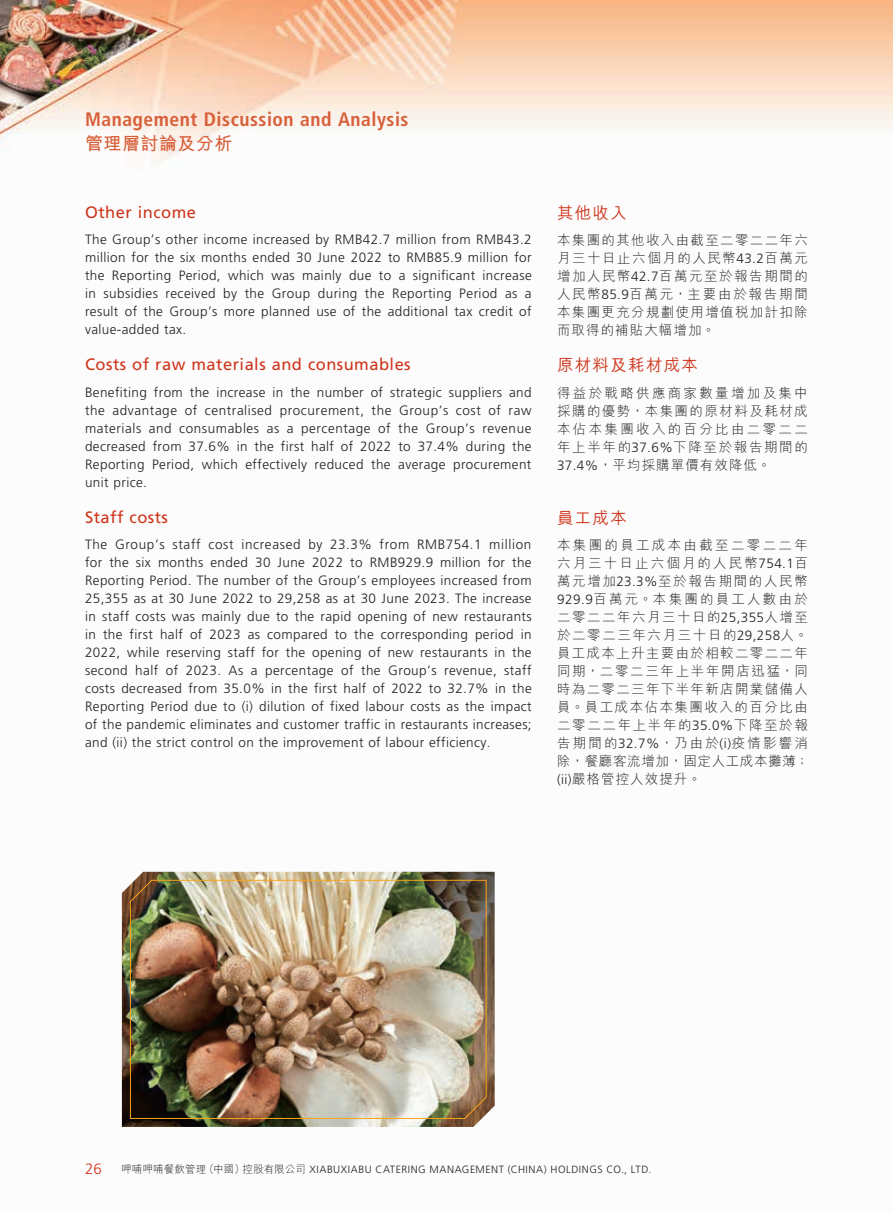
<style>
.page{position:relative;width:893px;height:1212px;background:#fff}
.page>*{position:absolute;margin:0;border:0;box-sizing:border-box;transform-origin:0 0}
.t1{font:700 condensed 19.5px "Frutiger LT Std";letter-spacing:.025em;color:#d75f39}
.t2{font:700 18px "M Hei HK";letter-spacing:.03em;color:#d75f39}
.t3{font:16.5px "Frutiger LT Std";letter-spacing:.03em;color:#cf351c}
.t4{font:500 16.5px "M Hei HK";letter-spacing:.08em;color:#cf351c}
.t5{font:300 15px "Frutiger LT Std";color:#cf351c}
.t6{font:300 13.5px/18px "Frutiger LT Std";letter-spacing:.03em;color:#231f20;text-align:justify}
.t7{font:300 13.5px/18px "M Hei HK";letter-spacing:.115em;color:#231f20;text-align:justify}
.t8{font:300 10.5px "Frutiger LT Std";letter-spacing:.055em;color:#231f20}
.s1{font-family:"Frutiger LT Std"}
.s2{font-family:"M Hei HK"}
</style>
<div class="page">
<img style="left:0;top:0;width:893px;height:1127px">
<img style="left:122px;top:872px;width:373px;height:255px">
<img style="left:130px;top:879px;width:357px;height:240px">
<h1 class="t1" style="left:85px;top:108px;width:325px">Management Discussion and Analysis</h1>
<h2 class="t2" style="left:85px;top:130px;width:149px">管理層討論及分析</h2>
<p class="t3" style="left:85px;top:202px;width:112px">Other income</p>
<p class="t6" style="left:85px;top:231px;width:448px">The Group’s other income increased by RMB42.7 million from RMB43.2 million for the six months ended 30 June 2022 to RMB85.9 million for the Reporting Period, which was mainly due to a significant increase in subsidies received by the Group during the Reporting Period as a result of the Group’s more planned use of the additional tax credit of value-added tax.</p>
<p class="t3" style="left:85px;top:355px;width:327px">Costs of raw materials and consumables</p>
<p class="t6" style="left:85px;top:383px;width:448px">Benefiting from the increase in the number of strategic suppliers and the advantage of centralised procurement, the Group’s cost of raw materials and consumables as a percentage of the Group’s revenue decreased from 37.6% in the first half of 2022 to 37.4% during the Reporting Period, which effectively reduced the average procurement unit price.</p>
<p class="t3" style="left:85px;top:507px;width:85px">Staff costs</p>
<p class="t6" style="left:85px;top:536px;width:448px">The Group’s staff cost increased by 23.3% from RMB754.1 million for the six months ended 30 June 2022 to RMB929.9 million for the Reporting Period. The number of the Group’s employees increased from 25,355 as at 30 June 2022 to 29,258 as at 30 June 2023. The increase in staff costs was mainly due to the rapid opening of new restaurants in the first half of 2023 as compared to the corresponding period in 2022, while reserving staff for the opening of new restaurants in the second half of 2023. As a percentage of the Group’s revenue, staff costs decreased from 35.0% in the first half of 2022 to 32.7% in the Reporting Period due to (i) dilution of fixed labour costs as the impact of the pandemic eliminates and customer traffic in restaurants increases; and (ii) the strict control on the improvement of labour efficiency.</p>
<p class="t4" style="left:557px;top:201px;width:71px">其他收入</p>
<p class="t7" style="left:557px;top:231px;width:252px">本集團的其他收入由截至二零二二年六月三十日止六個月的人民幣<span class="s1">43.2</span>百萬元增加人民幣<span class="s1">42.7</span>百萬元至於報告期間的人民幣<span class="s1">85.9</span>百萬元，主要由於報告期間本集團更充分規劃使用增值稅加計扣除而取得的補貼大幅增加。</p>
<p class="t4" style="left:557px;top:353px;width:143px">原材料及耗材成本</p>
<p class="t7" style="left:557px;top:384px;width:252px">得益於戰略供應商家數量增加及集中採購的優勢，本集團的原材料及耗材成本佔本集團收入的百分比由二零二二年上半年的<span class="s1">37.6%</span>下降至於報告期間的<span class="s1">37.4%</span>，平均採購單價有效降低。</p>
<p class="t4" style="left:557px;top:506px;width:71px">員工成本</p>
<p class="t7" style="left:557px;top:536px;width:253px">本集團的員工成本由截至二零二二年六月三十日止六個月的人民幣<span class="s1">754.1</span>百萬元增加<span class="s1">23.3%</span>至於報告期間的人民幣<span class="s1">929.9</span>百萬元。本集團的員工人數由於二零二二年六月三十日的<span class="s1">25,355</span>人增至於二零二三年六月三十日的<span class="s1">29,258</span>人。員工成本上升主要由於相較二零二二年同期，二零二三年上半年開店迅猛，同時為二零二三年下半年新店開業儲備人員。員工成本佔本集團收入的百分比由二零二二年上半年的<span class="s1">35.0%</span>下降至於報告期間的<span class="s1">32.7%</span>，乃由於<span class="s1">(i)</span>疫情影響消除，餐廳客流增加，固定人工成本攤薄；<span class="s1">(ii)</span>嚴格管控人效提升。</p>
<p class="t5" style="left:85px;top:1161px;width:18px">26</p>
<p class="t8" style="left:121px;top:1164px;width:532px"><span class="s2">呷哺呷哺餐飲管理（中國）控股有限公司</span> XIABUXIABU CATERING MANAGEMENT (CHINA) HOLDINGS CO., LTD.</p>
</div>
